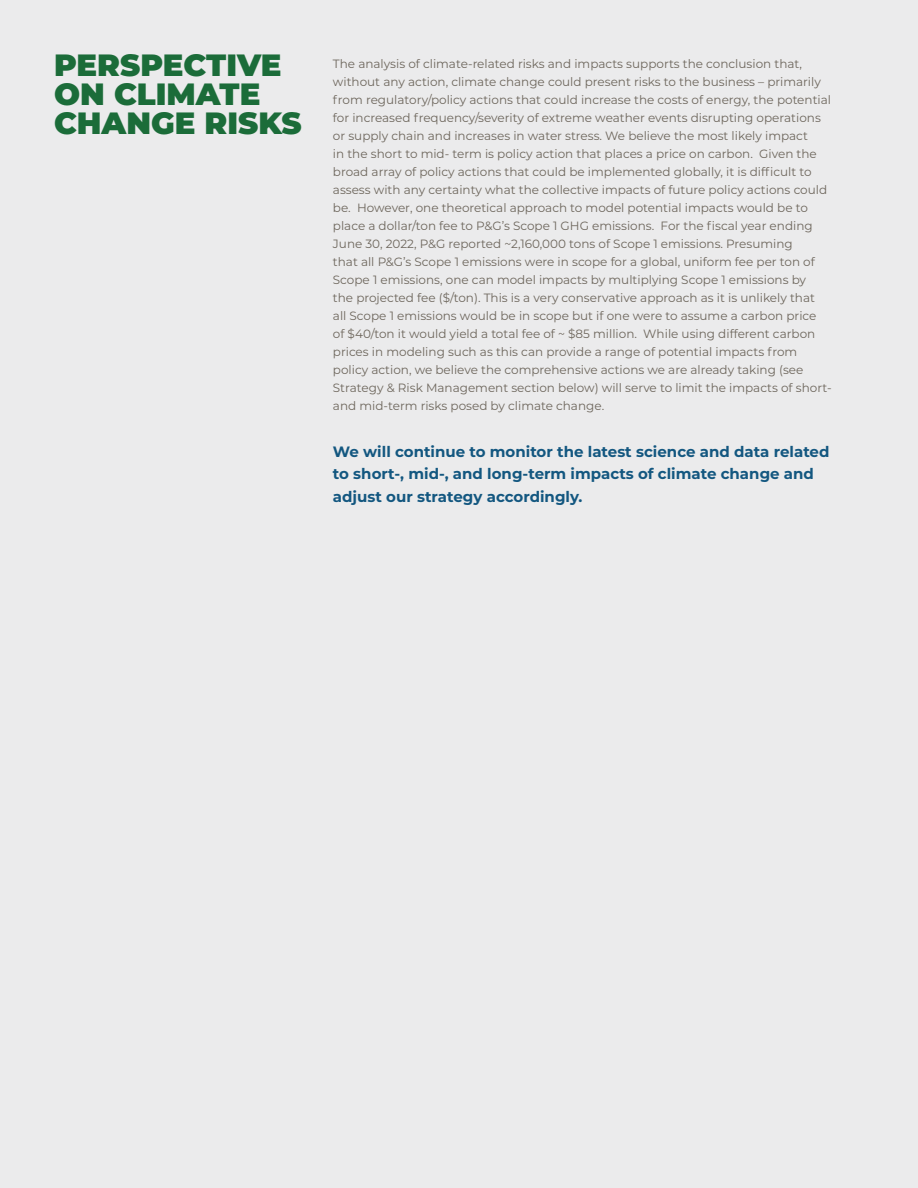
<style>
.page{position:relative;width:918px;height:1188px;background:#ebebec}
.page>*{position:absolute;margin:0;border:0;box-sizing:border-box;transform-origin:0 0}
.t1{font:900 30.75px/29.1px "Montserrat";color:#1b6c39}
.t2{font:700 15px/22.5px "Montserrat";color:#135780}
.t3{font:12px/18px "Montserrat";color:#6d665c}
</style>
<div class="page">
<h1 class="t1" style="left:54px;top:48px;width:249px">PERSPECTIVE<br>ON CLIMATE<br>CHANGE RISKS</h1>
<p class="t3" style="left:333px;top:54px;width:500px">The analysis of climate-related risks and impacts supports the conclusion that, without any action, climate change could present risks to the business – primarily from regulatory/policy actions that could increase the costs of energy, the potential for increased frequency/severity of extreme weather events disrupting operations or supply chain and increases in water stress. We believe the most likely impact<br>in the short to mid- term is policy action that places a price on carbon. Given the broad array of policy actions that could be implemented globally, it is difficult to assess with any certainty what the collective impacts of future policy actions could be. However, one theoretical approach to model potential impacts would be to place a dollar/ton fee to P&amp;G’s Scope 1 GHG emissions. For the fiscal year ending June 30, 2022, P&amp;G reported ~2,160,000 tons of Scope 1 emissions. Presuming<br>that all P&amp;G’s Scope 1 emissions were in scope for a global, uniform fee per ton of Scope 1 emissions, one can model impacts by multiplying Scope 1 emissions by<br>the projected fee ($/ton). This is a very conservative approach as it is unlikely that<br>all Scope 1 emissions would be in scope but if one were to assume a carbon price<br>of $40/ton it would yield a total fee of ~ $85 million. While using different carbon prices in modeling such as this can provide a range of potential impacts from policy action, we believe the comprehensive actions we are already taking (see Strategy &amp; Risk Management section below) will serve to limit the impacts of short&shy;and mid-term risks posed by climate change.</p>
<p class="t2" style="left:333px;top:439px;width:498px">We will continue to monitor the latest science and data related to short-, mid-, and long-term impacts of climate change and adjust our strategy accordingly.</p>
</div>
